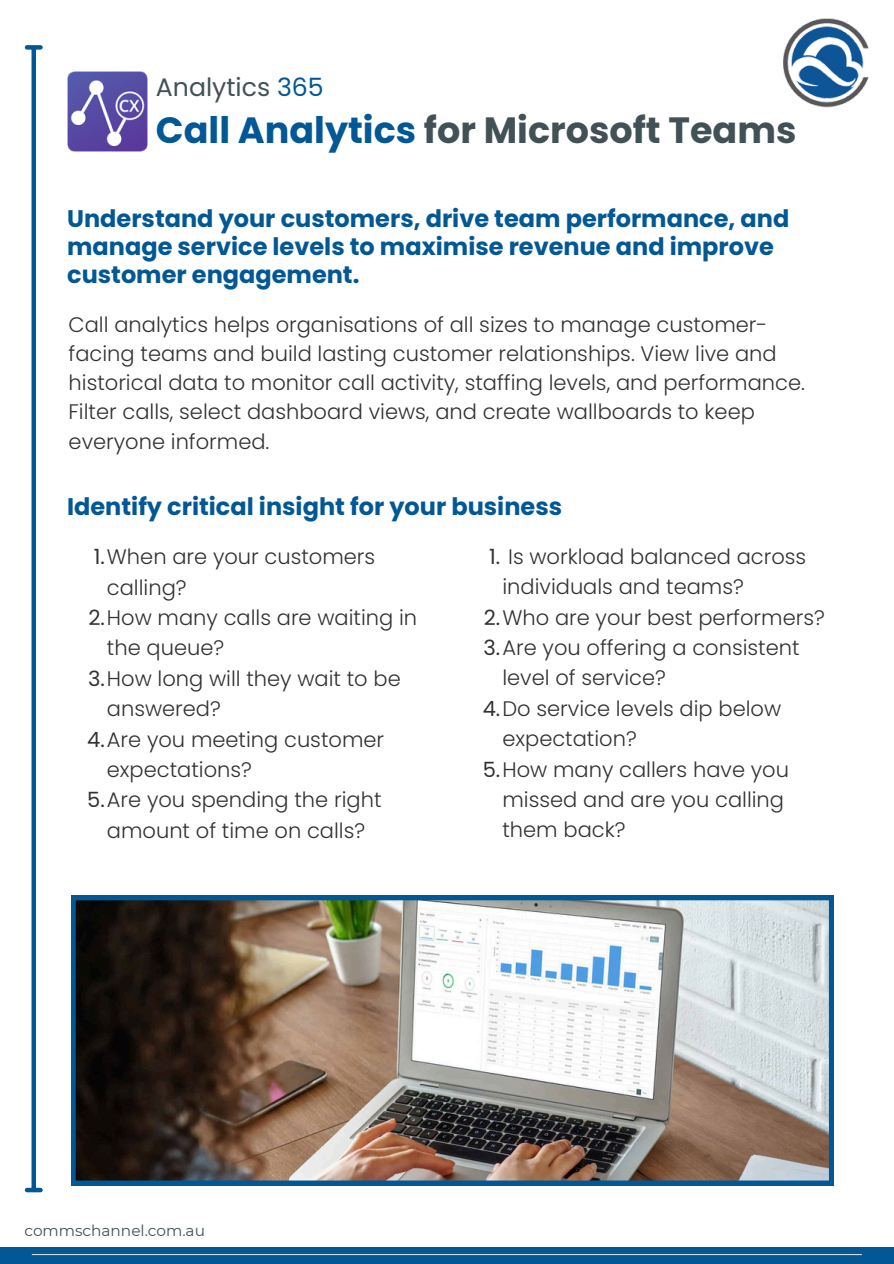
<style>
.page{position:relative;width:894px;height:1264px;background:#fff}
.page>*{position:absolute;margin:0;border:0;box-sizing:border-box;transform-origin:0 0}
.t1{font:700 36.45px "Poppins";color:#425156}
.t2{font:25.2px "Poppins";color:#425156}
.t3{font:700 24px/28.2px "Poppins";color:#015895}
.t4{font:300 21px/30.3px "Poppins";color:#323232}
.t5{font:15.3px "Montserrat";color:#425156}
.s1{color:#015895}
.s2{font-weight:400}
</style>
<div class="page">
<img style="left:783px;top:18px;width:86px;height:90px">
<div style="left:0;top:1246px;width:893px;height:17px;background:#015895"></div>
<hr style="left:32px;top:1253px;width:829px;height:1px;background:#d9d9d9">
<div style="left:31px;top:48px;width:5px;height:1140px;background:#015895"></div>
<div style="left:27px;top:1187px;width:13px;height:5px;background:#015895"></div>
<div style="left:27px;top:45px;width:13px;height:5px;background:#015895"></div>
<img style="left:67px;top:72px;width:80px;height:80px">
<img style="left:71px;top:895px;width:762px;height:289px">
<p class="t2" style="left:156px;top:70px;width:169px">Analytics <span class="s1">365</span></p>
<p class="t1" style="left:156px;top:104px;width:641px"><span class="s1">Call Analytics</span> for Microsoft Teams</p>
<p class="t3" style="left:67px;top:204px;width:723px">Understand your customers, drive team performance, and manage service levels to maximise revenue and improve customer engagement.</p>
<h2 class="t4" style="left:69px;top:309px;width:737px;line-height:29.2px">Call analytics helps organisations of all sizes to manage customer&shy;facing teams and build lasting customer relationships. View live and historical data to monitor call activity, staffing levels, and performance.<br>Filter calls, select dashboard views, and create wallboards to keep everyone informed.</h2>
<h3 class="t3" style="left:67px;top:492px;width:496px">Identify critical insight for your business</h3>
<h2 class="t4" style="left:107px;top:541px;width:270px;text-indent:-13px"><span class="s2">1.</span>When are your customers calling?</h2>
<p class="t4" style="left:107px;top:602px;width:311px;text-indent:-19px"><span class="s2">2.</span>How many calls are waiting in the queue?</p>
<p class="t4" style="left:107px;top:663px;width:295px;text-indent:-19px"><span class="s2">3.</span>How long will they wait to be answered?</p>
<p class="t4" style="left:107px;top:724px;width:278px;text-indent:-20px"><span class="s2">4.</span>Are you meeting customer expectations?</p>
<p class="t4" style="left:87px;top:784px;width:296px;text-align:center"><span class="s2">5.</span>Are you spending the right amount of time on calls?</p>
<p class="t4" style="left:502px;top:541px;width:305px;text-indent:-13px"><span class="s2">1.</span> Is workload balanced across individuals and teams?</p>
<p class="t4" style="left:483px;top:602px;width:342px"><span class="s2">2.</span>Who are your best performers?</p>
<p class="t4" style="left:502px;top:632px;width:298px;text-indent:-19px"><span class="s2">3.</span>Are you offering a consistent level of service?</p>
<p class="t4" style="left:502px;top:693px;width:280px;text-indent:-20px"><span class="s2">4.</span>Do service levels dip below expectation?</p>
<p class="t4" style="left:502px;top:754px;width:288px;text-indent:-20px"><span class="s2">5.</span>How many callers have you missed and are you calling them back?</p>
<h1 class="t5" style="left:24px;top:1220px;width:182px">commschannel.com.au</h1>
</div>
